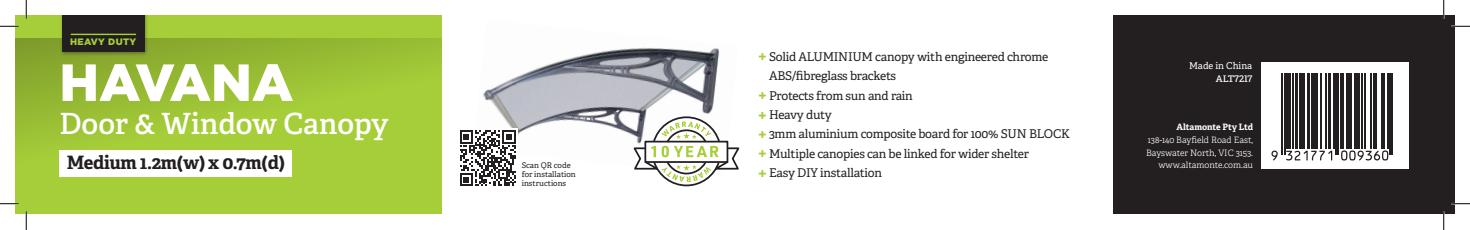
<style>
.page{position:relative;width:1470px;height:230px;background:#fff}
.page>*{position:absolute;margin:0;border:0;box-sizing:border-box;transform-origin:0 0}
.t1{font:900 52.12px "Gotham";color:#fff}
.t2{font:600 29.25px "Adelle";color:#fff}
.t3{font:700 18.38px "Adelle";letter-spacing:-.02em;color:#231f20}
.t4{font:12px "Adelle";letter-spacing:-.02em;color:#231f20}
.t5{font:11.88px "Adelle";color:#fff}
.t6{font:9.38px "Adelle";color:#fff}
.t7{font:900 9.25px "Gotham";letter-spacing:.04em;color:#a6ce39}
.t8{font:300 8.75px/12.5px "Adelle";color:#fff;text-align:right}
.t9{font:700 8.75px "Adelle";letter-spacing:-.005em;color:#fff}
.t10{font:7.75px/8.8px "Adelle";color:#231f20}
.s1{font-family:"Rift";font-weight:700;font-size:20.62px;color:#a6ce39}
</style>
<div class="page">
<img style="left:483px;top:47px;width:237px;height:88px">
<div style="left:16px;top:16px;width:426px;height:198px;background:#a6ce39"></div>
<svg style="left:16px;top:39px;width:426px;height:166px"></svg>
<div style="left:1113px;top:16px;width:341px;height:198px;background:#231f20"></div>
<div style="left:59px;top:150px;width:233px;height:26px;background:#fff"></div>
<div style="left:1261px;top:62px;width:147px;height:106px;background:#fff"></div>
<svg style="left:631px;top:115px;width:109px;height:72px"></svg>
<svg style="left:1273px;top:74px;width:118px;height:87px"></svg>
<svg style="left:1271px;top:150px;width:7px;height:10px"></svg>
<hr style="left:1282px;top:74px;width:1px;height:81px;background:#231f20">
<hr style="left:1284px;top:74px;width:1px;height:81px;background:#231f20">
<div style="left:1286px;top:74px;width:5px;height:75px;background:#231f20"></div>
<hr style="left:1292px;top:74px;width:1px;height:75px;background:#231f20">
<hr style="left:1296px;top:74px;width:2px;height:75px;background:#231f20">
<hr style="left:1299px;top:74px;width:2px;height:75px;background:#231f20">
<hr style="left:1303px;top:74px;width:2px;height:75px;background:#231f20">
<hr style="left:1307px;top:74px;width:3px;height:75px;background:#231f20">
<hr style="left:1311px;top:74px;width:3px;height:75px;background:#231f20">
<hr style="left:1315px;top:74px;width:3px;height:75px;background:#231f20">
<hr style="left:1320px;top:74px;width:1px;height:75px;background:#231f20">
<hr style="left:1325px;top:74px;width:1px;height:75px;background:#231f20">
<svg style="left:1286px;top:150px;width:46px;height:10px"></svg>
<hr style="left:1328px;top:74px;width:3px;height:75px;background:#231f20">
<hr style="left:1333px;top:74px;width:1px;height:75px;background:#231f20">
<hr style="left:1335px;top:74px;width:2px;height:81px;background:#231f20">
<hr style="left:1338px;top:74px;width:1px;height:81px;background:#231f20">
<hr style="left:1340px;top:74px;width:4px;height:75px;background:#231f20">
<hr style="left:1346px;top:74px;width:1px;height:75px;background:#231f20">
<hr style="left:1348px;top:74px;width:4px;height:75px;background:#231f20">
<hr style="left:1354px;top:74px;width:1px;height:75px;background:#231f20">
<hr style="left:1356px;top:74px;width:4px;height:75px;background:#231f20">
<hr style="left:1361px;top:74px;width:1px;height:75px;background:#231f20">
<hr style="left:1365px;top:74px;width:1px;height:75px;background:#231f20">
<hr style="left:1370px;top:74px;width:2px;height:75px;background:#231f20">
<hr style="left:1373px;top:74px;width:1px;height:75px;background:#231f20">
<hr style="left:1375px;top:74px;width:1px;height:75px;background:#231f20">
<svg style="left:1341px;top:150px;width:47px;height:10px"></svg>
<hr style="left:1381px;top:74px;width:3px;height:75px;background:#231f20">
<hr style="left:1387px;top:74px;width:1px;height:75px;background:#231f20">
<hr style="left:1389px;top:74px;width:1px;height:81px;background:#231f20">
<hr style="left:1391px;top:74px;width:2px;height:81px;background:#231f20">
<div style="left:60px;top:16px;width:89px;height:41px;background:#231f20;opacity:.4"></div>
<div style="left:62px;top:16px;width:82px;height:36px;background:#231f20"></div>
<hr style="left:71px;top:34px;width:65px;height:1px;background:#a6ce39">
<div style="left:457px;top:128px;width:61px;height:60px;background:#fff"></div>
<svg style="left:460px;top:130px;width:56px;height:56px"></svg>
<svg style="left:0;top:25px;width:19px;height:2px"></svg>
<svg style="left:1451px;top:25px;width:19px;height:2px"></svg>
<svg style="left:0;top:203px;width:19px;height:1px"></svg>
<svg style="left:1451px;top:203px;width:19px;height:1px"></svg>
<svg style="left:25px;top:0;width:2px;height:19px"></svg>
<svg style="left:25px;top:211px;width:2px;height:19px"></svg>
<svg style="left:1443px;top:0;width:1px;height:19px"></svg>
<svg style="left:1443px;top:211px;width:1px;height:19px"></svg>
<p class="t7" style="left:70px;top:35px;width:68px">HEAVY DUTY</p>
<h1 class="t1" style="left:59px;top:46px;width:235px">HAVANA</h1>
<h2 class="t2" style="left:59px;top:105px;width:331px">Door &amp; Window Canopy</h2>
<h3 class="t3" style="left:67px;top:150px;width:220px">Medium 1.2m(w) x 0.7m(d)</h3>
<p class="t10" style="left:522px;top:161px;width:56px">Scan QR code for installation instructions</p>
<p class="t4" style="left:758px;top:49px;width:292px"><span class="s1">+</span> Solid ALUMINIUM canopy with engineered chrome</p>
<p class="t4" style="left:769px;top:68px;width:129px">ABS/fibreglass brackets</p>
<p class="t4" style="left:758px;top:88px;width:156px"><span class="s1">+</span> Protects from sun and rain</p>
<p class="t4" style="left:758px;top:107px;width:75px"><span class="s1">+</span> Heavy duty</p>
<p class="t4" style="left:758px;top:127px;width:313px"><span class="s1">+</span> 3mm aluminium composite board for 100% SUN BLOCK</p>
<p class="t4" style="left:758px;top:146px;width:272px"><span class="s1">+</span> Multiple canopies can be linked for wider shelter</p>
<p class="t4" style="left:758px;top:165px;width:125px"><span class="s1">+</span> Easy DIY installation</p>
<p class="t6" style="left:1189px;top:60px;width:65px">Made in China</p>
<p class="t5" style="left:1216px;top:70px;width:38px">ALT7217</p>
<p class="t9" style="left:1176px;top:122px;width:78px">Altamonte Pty Ltd</p>
<p class="t8" style="left:1146px;top:134px;width:108px">138-140 Bayfield Road East,<br>Bayswater North, VIC 3153. www.altamonte.com.au</p>
</div>
